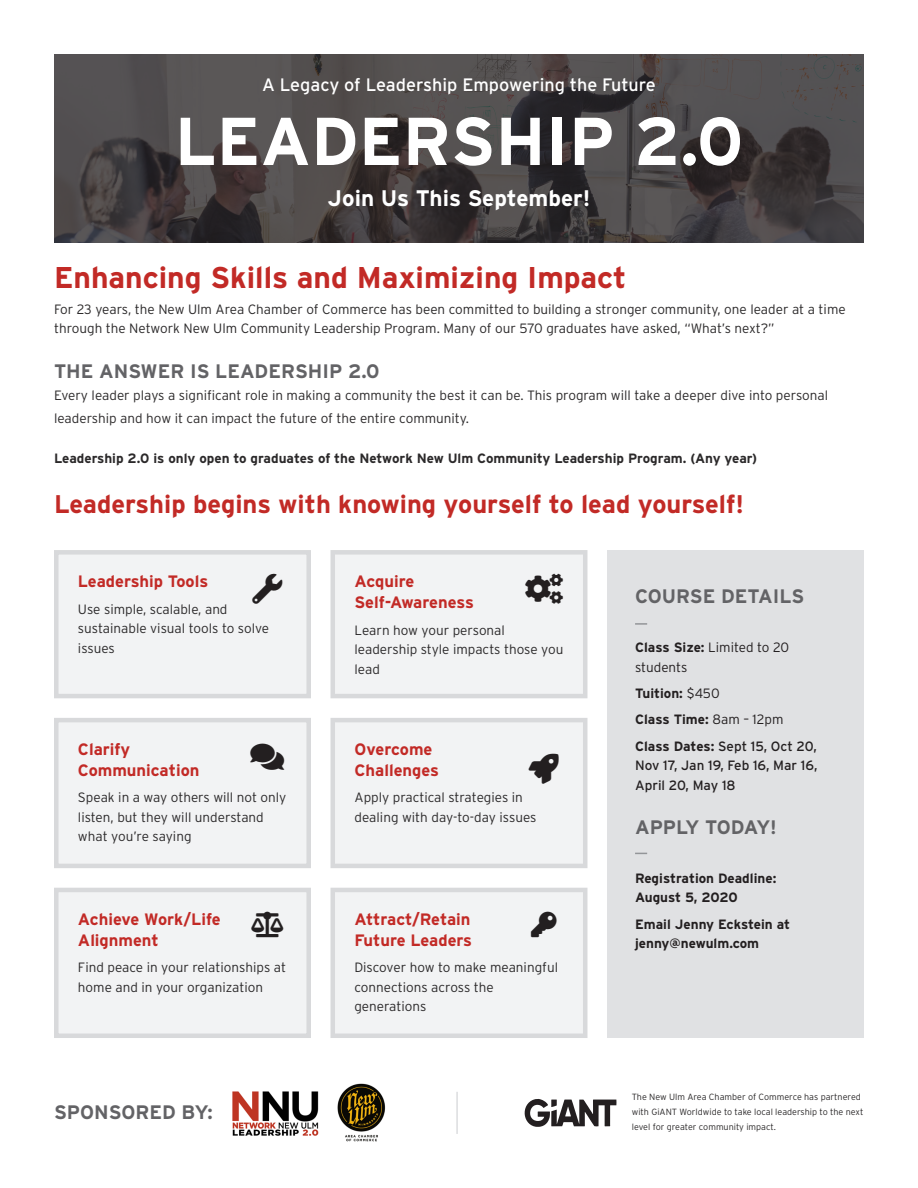
<style>
.page{position:relative;width:918px;height:1188px;background:#fff}
.page>*{position:absolute;margin:0;border:0;box-sizing:border-box;transform-origin:0 0}
.t1{font:700 67.5px "Interstate";color:#fff}
.t2{font:700 30px "Interstate";color:#c22a26}
.t3{font:700 25.5px "Interstate";color:#c22a26}
.t4{font:700 22.5px "Interstate";color:#fff}
.t5{font:700 19.5px "Interstate";color:#636366}
.t6{font:18px "Interstate";color:#fff}
.t7{font:700 16.5px/21px "Interstate";color:#c22a26}
.t8{font:300 13.5px/19.5px "Interstate";color:#2b292a}
.t9{font:700 13.5px/19.5px "Interstate";color:#231f20}
.t10{font:700 13.5px "Interstate";color:#2b292a}
.t11{font:13.5px/19.5px "Interstate";color:#231f20;text-align:justify}
.t12{font:300 13.5px/19.5px "Interstate";color:#231f20}
.t13{font:300 9px/15px "Interstate";color:#2b292a}
.s1{font-weight:700}
.s2{font-weight:300}
</style>
<div class="page">
<div style="left:54px;top:550px;width:257px;height:148px;background:#f2f3f4;border:4px solid #d8d9db"></div>
<div style="left:331px;top:550px;width:256px;height:148px;background:#f2f3f4;border:4px solid #d8d9db"></div>
<div style="left:607px;top:550px;width:257px;height:488px;background:#e0e1e3"></div>
<div style="left:54px;top:718px;width:257px;height:150px;background:#f2f3f4;border:4px solid #d8d9db"></div>
<div style="left:331px;top:718px;width:256px;height:150px;background:#f2f3f4;border:4px solid #d8d9db"></div>
<div style="left:54px;top:888px;width:257px;height:150px;background:#f2f3f4;border:4px solid #d8d9db"></div>
<div style="left:331px;top:888px;width:256px;height:150px;background:#f2f3f4;border:4px solid #d8d9db"></div>
<img style="left:232px;top:1091px;width:87px;height:45px">
<img style="left:337px;top:1083px;width:49px;height:59px">
<svg style="left:524px;top:1099px;width:92px;height:28px"></svg>
<hr style="left:456px;top:1092px;width:2px;height:42px;background:#dcdddf">
<svg style="left:635px;top:623px;width:12px;height:2px"></svg>
<svg style="left:635px;top:853px;width:12px;height:1px"></svg>
<svg style="left:54px;top:54px;width:810px;height:189px;background:#484445"></svg>
<p class="t6" style="left:262px;top:74px;width:395px">A Legacy of Leadership Empowering the Future</p>
<p class="t1" style="left:175px;top:104px;width:570px">LEADERSHIP 2.0</p>
<p class="t4" style="left:328px;top:185px;width:264px">Join Us This September!</p>
<p class="t2" style="left:54px;top:260px;width:574px">Enhancing Skills and Maximizing Impact</p>
<p class="t8" style="left:54px;top:299px;width:793px">For 23 years, the New Ulm Area Chamber of Commerce has been committed to building a stronger community, one leader at a time through the Network New Ulm Community Leadership Program. Many of our 570 graduates have asked, “What’s next?”</p>
<p class="t5" style="left:54px;top:360px;width:327px">THE ANSWER IS LEADERSHIP 2.0</p>
<p class="t8" style="left:54px;top:384px;width:776px;line-height:22.5px">Every leader plays a significant role in making a community the best it can be. This program will take a deeper dive into personal leadership and how it can impact the future of the entire community.</p>
<p class="t10" style="left:54px;top:450px;width:705px">Leadership 2.0 is only open to graduates of the Network New Ulm Community Leadership Program. (Any year)</p>
<p class="t3" style="left:54px;top:490px;width:692px">Leadership begins with knowing yourself to lead yourself!</p>
<p class="t7" style="left:78px;top:571px;width:132px">Leadership Tools</p>
<p class="t8" style="left:78px;top:599px;width:193px">Use simple, scalable, and sustainable visual tools to solve issues</p>
<p class="t7" style="left:78px;top:739px;width:123px">Clarify<br>Communication</p>
<p class="t8" style="left:78px;top:788px;width:210px">Speak in a way others will not only listen, but they will understand what you’re saying</p>
<p class="t7" style="left:78px;top:909px;width:144px">Achieve Work/Life<br>Alignment</p>
<p class="t8" style="left:78px;top:958px;width:210px">Find peace in your relationships at home and in your organization</p>
<p class="t7" style="left:355px;top:571px;width:121px">Acquire<br>Self-Awareness</p>
<p class="t8" style="left:355px;top:620px;width:210px">Learn how your personal leadership style impacts those you lead</p>
<p class="t7" style="left:355px;top:739px;width:86px">Overcome<br>Challenges</p>
<p class="t8" style="left:355px;top:788px;width:183px">Apply practical strategies in dealing with day-to-day issues</p>
<p class="t7" style="left:354px;top:909px;width:119px">Attract/Retain<br>Future Leaders</p>
<p class="t8" style="left:354px;top:958px;width:205px">Discover how to make meaningful connections across the generations</p>
<p class="t5" style="left:635px;top:586px;width:171px">COURSE DETAILS</p>
<p class="t12" style="left:635px;top:638px;width:156px"><span class="s1">Class Size:</span> Limited to 20 students</p>
<p class="t9" style="left:635px;top:684px;width:86px">Tuition: <span class="s2">$450</span></p>
<p class="t9" style="left:635px;top:710px;width:150px">Class Time: <span class="s2">8am – 12pm</span></p>
<p class="t11" style="left:635px;top:736px;width:184px"><span class="s1">Class Dates:</span> Sept 15, Oct 20, Nov 17, Jan 19, Feb 16, Mar 16, April 20, May 18</p>
<p class="t5" style="left:635px;top:816px;width:143px">APPLY TODAY!</p>
<p class="t9" style="left:635px;top:868px;width:143px">Registration Deadline:<br>August 5, 2020</p>
<p class="t9" style="left:635px;top:914px;width:157px">Email Jenny Eckstein at jenny@newulm.com</p>
<p class="t5" style="left:54px;top:1101px;width:160px">SPONSORED BY:</p>
<p class="t13" style="left:632px;top:1089px;width:233px">The New Ulm Area Chamber of Commerce has partnered with GiANT Worldwide to take local leadership to the next level for greater community impact.</p>
</div>
